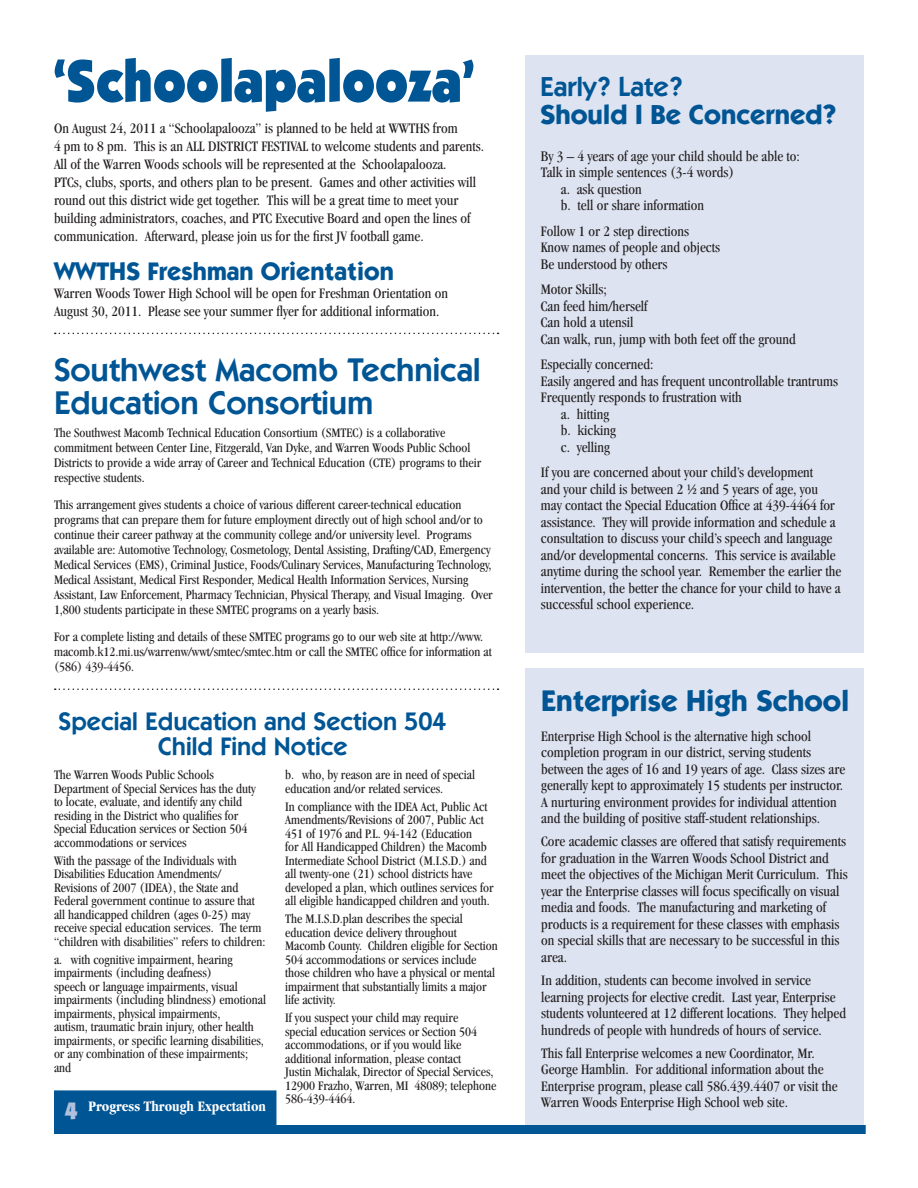
<style>
.page{position:relative;width:918px;height:1188px;background:#fff}
.page>*{position:absolute;margin:0;border:0;box-sizing:border-box;transform-origin:0 0}
.t1{font:900 60px "Itc Kabel";color:#005595;scale:.9 1}
.t2{font:600 33px/33px "Itc Kabel";color:#005595}
.t3{font:700 30px "Itc Kabel";color:#005595}
.t4{font:700 27.6px "Itc Kabel";color:#005595}
.t5{font:600 27.6px "Itc Kabel";color:#005595}
.t6{font:600 25.5px/25.5px "Itc Kabel";color:#005595;text-align:center}
.t7{font:700 25.5px "Itc Kabel";color:#005595}
.t8{font:900 24px "Itc Kabel";color:#b1c0dc}
.t9{font:condensed 15px/16.5px "Garamond";color:#231f20}
.t10{font:700 condensed 15px "Garamond";color:#fff}
.t11{font:condensed 13.5px/13.5px "Garamond";color:#231f20}
</style>
<div class="page">
<div style="left:525px;top:669px;width:339px;height:465px;background:#dde3f0"></div>
<div style="left:525px;top:55px;width:339px;height:597px;background:#dde3f0"></div>
<div style="left:54px;top:1090px;width:222px;height:38px;background:#005595;border:3px solid #005595"></div>
<div style="left:54px;top:1125px;width:812px;height:9px;background:#005595"></div>
<svg style="left:55px;top:333px;width:444px;height:1px"></svg>
<svg style="left:55px;top:688px;width:444px;height:2px"></svg>
<p class="t1" style="left:54px;top:44px;width:468px">‘Schoolapalooza’</p>
<p class="t9" style="left:54px;top:120px;width:405px">On August 24, 2011 a “Schoolapalooza” is planned to be held at WWTHS from</p>
<p class="t9" style="left:54px;top:137px;width:432px;line-height:18px">4 pm to 8 pm. This is an ALL DISTRICT FESTIVAL to welcome students and parents.<br>All of the Warren Woods schools will be represented at the Schoolapalooza.<br>PTCs, clubs, sports, and others plan to be present. Games and other activities will round out this district wide get together. This will be a great time to meet your building administrators, coaches, and PTC Executive Board and open the lines of communication. Afterward, please join us for the first JV football game.</p>
<p class="t7" style="left:54px;top:256px;width:342px">WWTHS Freshman Orientation</p>
<p class="t9" style="left:54px;top:284px;width:396px;line-height:18px">Warren Woods Tower High School will be open for Freshman Orientation on<br>August 30, 2011. Please see your summer flyer for additional information.</p>
<p class="t2" style="left:54px;top:353px;width:428px">Southwest Macomb Technical<br>Education Consortium</p>
<p class="t11" style="left:54px;top:425px;width:429px;line-height:15px">The Southwest Macomb Technical Education Consortium (SMTEC) is a collaborative commitment between Center Line, Fitzgerald, Van Dyke, and Warren Woods Public School Districts to provide a wide array of Career and Technical Education (CTE) programs to their respective students.</p>
<p class="t11" style="left:54px;top:497px;width:440px;line-height:15px">This arrangement gives students a choice of various different career-technical education programs that can prepare them for future employment directly out of high school and/or to continue their career pathway at the community college and/or university level. Programs available are: Automotive Technology, Cosmetology, Dental Assisting, Drafting/CAD, Emergency Medical Services (EMS), Criminal Justice, Foods/Culinary Services, Manufacturing Technology, Medical Assistant, Medical First Responder, Medical Health Information Services, Nursing Assistant, Law Enforcement, Pharmacy Technician, Physical Therapy, and Visual Imaging. Over 1,800 students participate in these SMTEC programs on a yearly basis.</p>
<p class="t11" style="left:54px;top:629px;width:439px;line-height:15px">For a complete listing and details of these SMTEC programs go to our web site at http://www. macomb.k12.mi.us/warrenw/wwt/smtec/smtec.htm or call the SMTEC office for information at (586) 439-4456.</p>
<p class="t6" style="left:59px;top:708px;width:390px">Special Education and Section 504<br>Child Find Notice</p>
<p class="t11" style="left:54px;top:768px;width:203px">The Warren Woods Public Schools Department of Special Services has the duty to locate, evaluate, and identify any child residing in the District who qualifies for Special Education services or Section 504 accommodations or services</p>
<p class="t11" style="left:54px;top:854px;width:213px">With the passage of the Individuals with Disabilities Education Amendments/ Revisions of 2007 (IDEA), the State and Federal government continue to assure that all handicapped children (ages 0-25) may receive special education services. The term “children with disabilities” refers to children:</p>
<p class="t11" style="left:54px;top:953px;width:214px">a. with cognitive impairment, hearing impairments (including deafness)<br>speech or language impairments, visual impairments (including blindness) emotional impairments, physical impairments,<br>autism, traumatic brain injury, other health impairments, or specific learning disabilities, or any combination of these impairments; and</p>
<p class="t11" style="left:285px;top:768px;width:192px">b. who, by reason are in need of special education and/or related services.</p>
<p class="t11" style="left:285px;top:800px;width:210px">In compliance with the IDEA Act, Public Act Amendments/Revisions of 2007, Public Act 451 of 1976 and P.L. 94-142 (Education<br>for All Handicapped Children) the Macomb Intermediate School District (M.I.S.D.) and all twenty-one (21) school districts have developed a plan, which outlines services for all eligible handicapped children and youth.</p>
<p class="t11" style="left:285px;top:912px;width:214px">The M.I.S.D.plan describes the special education device delivery throughout Macomb County. Children eligible for Section 504 accommodations or services include those children who have a physical or mental impairment that substantially limits a major life activity.</p>
<p class="t11" style="left:285px;top:1011px;width:213px">If you suspect your child may require<br>special education services or Section 504 accommodations, or if you would like additional information, please contact<br>Justin Michalak, Director of Special Services, 12900 Frazho, Warren, MI 48089; telephone 586-439-4464.</p>
<p class="t8" style="left:65px;top:1096px;width:15px">4</p>
<p class="t10" style="left:89px;top:1098px;width:179px">Progress Through Expectation</p>
<p class="t5" style="left:540px;top:71px;width:144px">Early? Late?</p>
<p class="t4" style="left:540px;top:98px;width:298px">Should I Be Concerned?</p>
<p class="t9" style="left:541px;top:148px;width:260px">By 3 – 4 years of age your child should be able to:</p>
<p class="t9" style="left:541px;top:164px;width:195px">Talk in simple sentences (3-4 words)</p>
<p class="t9" style="left:561px;top:181px;width:82px">a. ask question</p>
<p class="t9" style="left:561px;top:197px;width:145px">b. tell or share information</p>
<p class="t9" style="left:541px;top:223px;width:150px">Follow 1 or 2 step directions</p>
<p class="t9" style="left:541px;top:239px;width:181px">Know names of people and objects</p>
<p class="t9" style="left:541px;top:256px;width:128px">Be understood by others</p>
<p class="t9" style="left:541px;top:281px;width:67px">Motor Skills;</p>
<p class="t9" style="left:541px;top:298px;width:108px">Can feed him/herself</p>
<p class="t9" style="left:541px;top:314px;width:94px">Can hold a utensil</p>
<p class="t9" style="left:541px;top:331px;width:256px">Can walk, run, jump with both feet off the ground</p>
<p class="t9" style="left:541px;top:356px;width:114px">Especially concerned:</p>
<p class="t9" style="left:541px;top:373px;width:299px">Easily angered and has frequent uncontrollable trantrums</p>
<p class="t9" style="left:541px;top:389px;width:202px">Frequently responds to frustration with</p>
<p class="t9" style="left:561px;top:406px;width:50px">a. hitting</p>
<p class="t9" style="left:561px;top:422px;width:56px">b. kicking</p>
<p class="t9" style="left:561px;top:439px;width:51px">c. yelling</p>
<p class="t9" style="left:541px;top:464px;width:302px">If you are concerned about your child’s development<br>and your child is between 2 ½ and 5 years of age, you may contact the Special Education Office at 439-4464 for assistance. They will provide information and schedule a consultation to discuss your child’s speech and language and/or developmental concerns. This service is available anytime during the school year. Remember the earlier the intervention, the better the chance for your child to have a successful school experience.</p>
<p class="t3" style="left:541px;top:683px;width:310px">Enterprise High School</p>
<p class="t9" style="left:541px;top:728px;width:306px">Enterprise High School is the alternative high school completion program in our district, serving students between the ages of 16 and 19 years of age. Class sizes are generally kept to approximately 15 students per instructor.<br>A nurturing environment provides for individual attention and the building of positive staff-student relationships.</p>
<p class="t9" style="left:541px;top:833px;width:308px">Core academic classes are offered that satisfy requirements for graduation in the Warren Woods School District and meet the objectives of the Michigan Merit Curriculum. This year the Enterprise classes will focus specifically on visual media and foods. The manufacturing and marketing of products is a requirement for these classes with emphasis on special skills that are necessary to be successful in this area.</p>
<p class="t9" style="left:541px;top:972px;width:306px">In addition, students can become involved in service learning projects for elective credit. Last year, Enterprise students volunteered at 12 different locations. They helped hundreds of people with hundreds of hours of service.</p>
<p class="t9" style="left:541px;top:1045px;width:298px">This fall Enterprise welcomes a new Coordinator, Mr.<br>George Hamblin. For additional information about the Enterprise program, please call 586.439.4407 or visit the Warren Woods Enterprise High School web site.</p>
</div>
